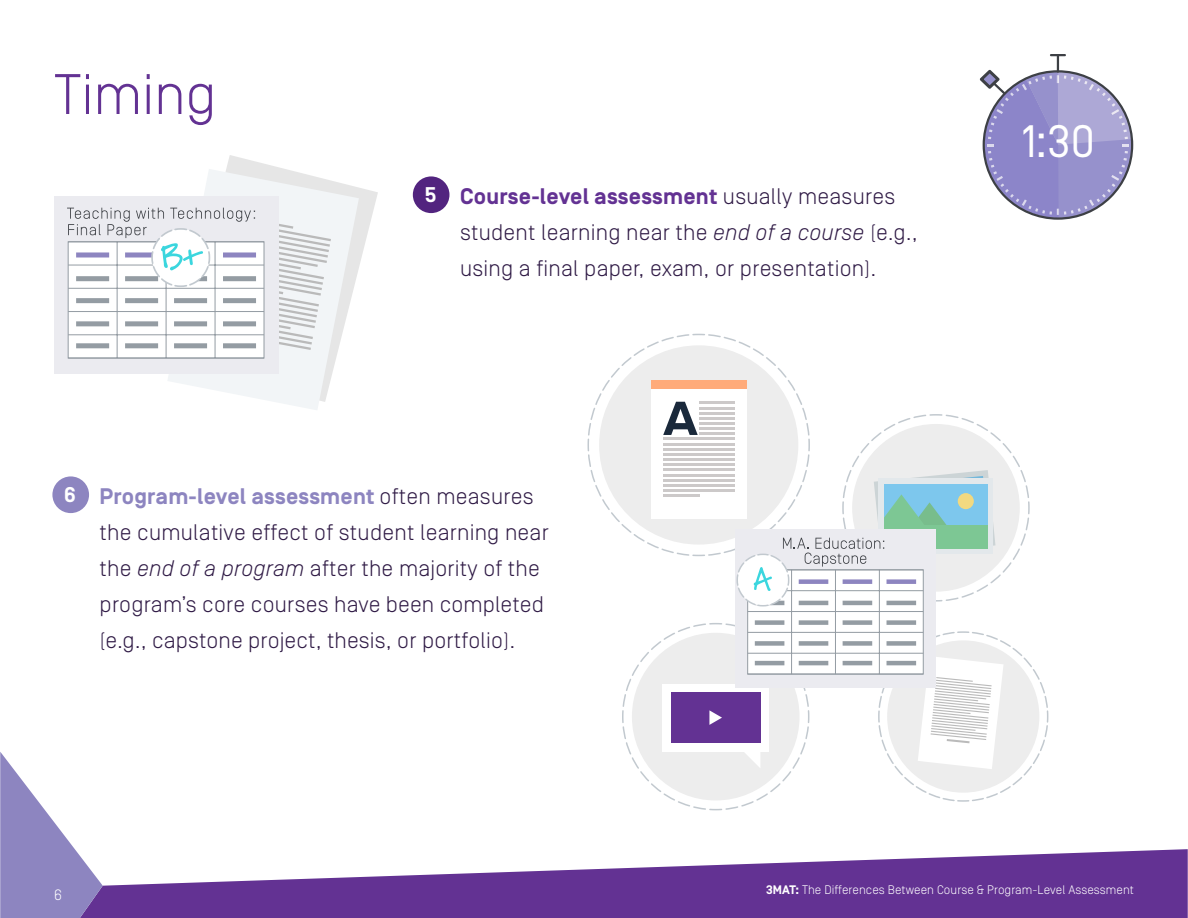
<style>
.page{position:relative;width:1188px;height:918px;background:#fff}
.page>*{position:absolute;margin:0;border:0;box-sizing:border-box;transform-origin:0 0}
.t1{font:300 57px "Simplon Norm";color:#633293}
.t2{font:45.3px "Simplon Norm";color:#fff}
.t3{font:300 22.5px/36px "Simplon Norm";letter-spacing:.01em;color:#2f1a45}
.t4{font:300 15px "Simplon Norm";color:#fff}
.t5{font:300 12.3px "Simplon Norm";letter-spacing:.005em;color:#fff}
.s1{font-weight:700;font-size:21.3px;color:#fff}
.s2{font-weight:700;color:#633293}
.s3{font-style:italic}
.s4{font-weight:700;color:#8d85c0}
.s5{font-weight:700}
</style>
<div class="page">
<svg style="left:587px;top:333px;width:118px;height:224px"></svg>
<svg style="left:622px;top:623px;width:188px;height:188px"></svg>
<div style="left:652px;top:389px;width:95px;height:130px;background:#fff"></div>
<hr style="left:663px;top:495px;width:37px;height:2px;background:#ccc9c9">
<hr style="left:663px;top:489px;width:72px;height:3px;background:#ccc9c9">
<hr style="left:663px;top:484px;width:72px;height:3px;background:#ccc9c9">
<hr style="left:663px;top:479px;width:72px;height:2px;background:#ccc9c9">
<hr style="left:663px;top:474px;width:72px;height:2px;background:#ccc9c9">
<hr style="left:663px;top:469px;width:72px;height:2px;background:#ccc9c9">
<hr style="left:663px;top:464px;width:72px;height:2px;background:#ccc9c9">
<hr style="left:663px;top:458px;width:72px;height:3px;background:#ccc9c9">
<hr style="left:663px;top:453px;width:72px;height:3px;background:#ccc9c9">
<hr style="left:663px;top:448px;width:72px;height:2px;background:#ccc9c9">
<hr style="left:663px;top:443px;width:72px;height:2px;background:#ccc9c9">
<hr style="left:663px;top:438px;width:72px;height:2px;background:#ccc9c9">
<hr style="left:699px;top:433px;width:36px;height:2px;background:#ccc9c9">
<hr style="left:699px;top:428px;width:36px;height:2px;background:#ccc9c9">
<hr style="left:699px;top:422px;width:36px;height:3px;background:#ccc9c9">
<hr style="left:699px;top:417px;width:36px;height:3px;background:#ccc9c9">
<hr style="left:699px;top:412px;width:36px;height:2px;background:#ccc9c9">
<hr style="left:699px;top:407px;width:36px;height:2px;background:#ccc9c9">
<hr style="left:699px;top:402px;width:36px;height:2px;background:#ccc9c9">
<svg style="left:587px;top:333px;width:111px;height:104px"></svg>
<div style="left:652px;top:380px;width:95px;height:9px;background:#ffab7a"></div>
<svg style="left:878px;top:631px;width:171px;height:171px"></svg>
<div style="left:735px;top:529px;width:201px;height:159px;background:#ebebf0"></div>
<div style="left:747px;top:569px;width:177px;height:105px;background:#fff;border:1px solid #949ca3"></div>
<hr style="left:748px;top:611px;width:175px;height:1px;background:#949ca3">
<hr style="left:748px;top:632px;width:175px;height:1px;background:#949ca3">
<hr style="left:748px;top:653px;width:175px;height:1px;background:#949ca3">
<hr style="left:748px;top:674px;width:175px;height:1px;background:#949ca3">
<hr style="left:835px;top:570px;width:1px;height:104px;background:#949ca3">
<hr style="left:879px;top:570px;width:1px;height:104px;background:#949ca3">
<hr style="left:791px;top:570px;width:1px;height:104px;background:#949ca3">
<hr style="left:799px;top:661px;width:29px;height:4px;background:#949ca3">
<hr style="left:843px;top:661px;width:29px;height:4px;background:#949ca3">
<hr style="left:887px;top:661px;width:29px;height:4px;background:#949ca3">
<div style="left:799px;top:641px;width:29px;height:5px;background:#949ca3"></div>
<div style="left:843px;top:641px;width:29px;height:5px;background:#949ca3"></div>
<div style="left:887px;top:641px;width:29px;height:5px;background:#949ca3"></div>
<div style="left:799px;top:620px;width:29px;height:5px;background:#949ca3"></div>
<div style="left:843px;top:620px;width:29px;height:5px;background:#949ca3"></div>
<div style="left:887px;top:620px;width:29px;height:5px;background:#949ca3"></div>
<hr style="left:755px;top:661px;width:29px;height:4px;background:#949ca3">
<div style="left:755px;top:641px;width:29px;height:5px;background:#949ca3"></div>
<div style="left:755px;top:620px;width:29px;height:5px;background:#949ca3"></div>
<svg style="left:705px;top:334px;width:325px;height:273px"></svg>
<svg style="left:226px;top:155px;width:152px;height:111px"></svg>
<svg style="left:168px;top:169px;width:191px;height:241px;fill:#f2f5f7"></svg>
<div style="left:54px;top:196px;width:224px;height:178px;background:#ebebf0"></div>
<div style="left:68px;top:241px;width:196px;height:117px;background:#fff;border:1px solid #949ca3"></div>
<hr style="left:68px;top:358px;width:196px;height:1px;background:#949ca3">
<hr style="left:166px;top:242px;width:1px;height:116px;background:#949ca3">
<hr style="left:215px;top:242px;width:1px;height:116px;background:#949ca3">
<hr style="left:117px;top:242px;width:1px;height:116px;background:#949ca3">
<svg style="left:67px;top:208px;width:264px;height:146px"></svg>
<svg style="left:103px;top:849px;width:1085px;height:69px;fill:#633293"></svg>
<svg style="left:0;top:752px;width:103px;height:166px"></svg>
<div style="left:413px;top:176px;width:36px;height:37px;background:#52247f;border-radius:50%"></div>
<div style="left:52px;top:476px;width:37px;height:37px;background:#8d85c0;border-radius:50%"></div>
<svg style="left:979px;top:54px;width:155px;height:166px"></svg>
<h1 class="t1" style="left:54px;top:64px;width:164px">Timing</h1>
<p class="t3" style="left:460px;top:179px;width:459px;text-indent:-35px"><span class="s1">5</span> <span class="s2">Course-level assessment</span> usually measures student learning near the <span class="s3">end of a course</span> (e.g., using a final paper, exam, or presentation).</p>
<p class="t3" style="left:100px;top:479px;width:451px;text-indent:-35px"><span class="s1">6</span> <span class="s4">Program-level assessment</span> often measures the cumulative effect of student learning near the <span class="s3">end of a program</span> after the majority of the program’s core courses have been completed (e.g., capstone project, thesis, or portfolio).</p>
<h2 class="t2" style="left:1021px;top:118px;width:75px">1:30</h2>
<p class="t4" style="left:54px;top:887px;width:9px">6</p>
<p class="t5" style="left:766px;top:883px;width:369px"><span class="s5">3MAT:</span> The Differences Between Course &amp; Program-Level Assessment</p>
</div>
